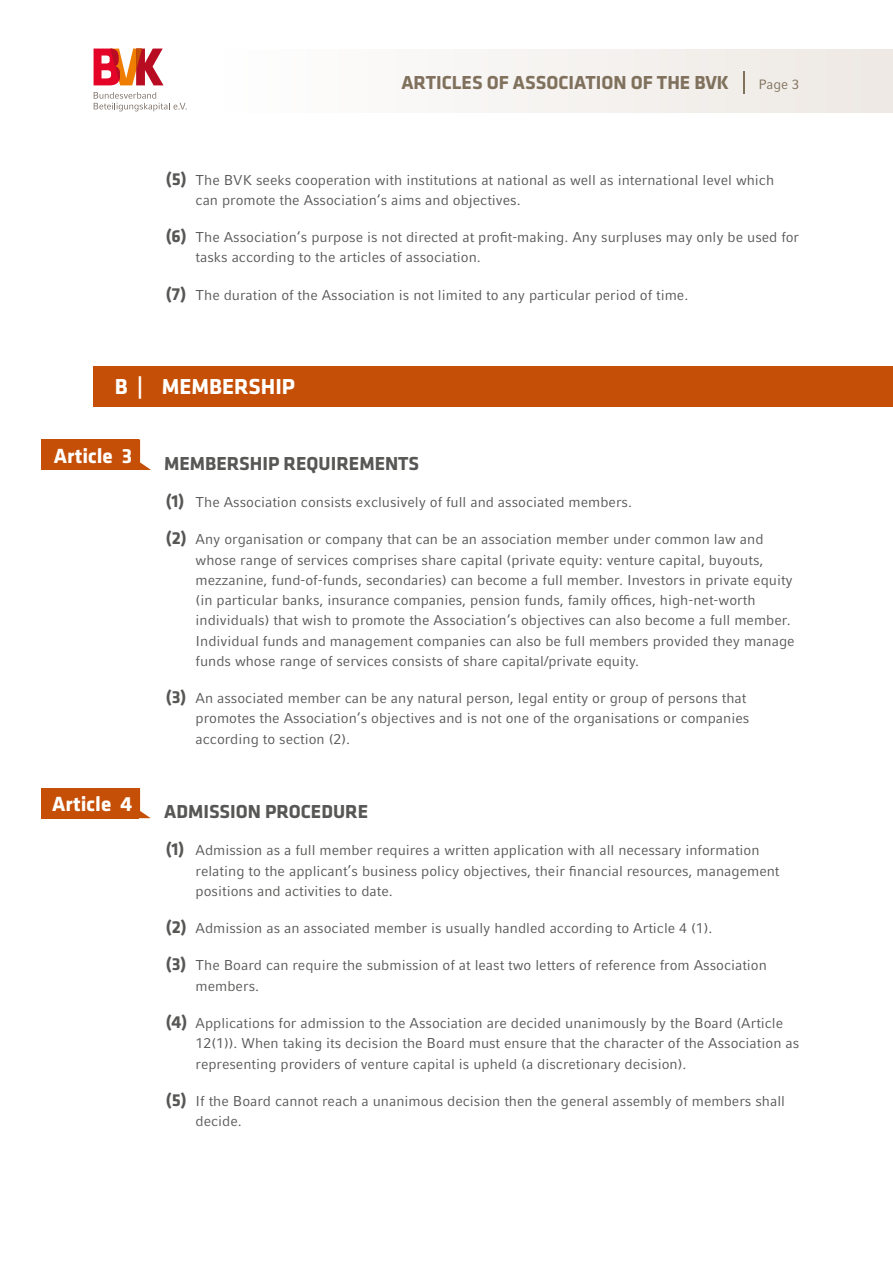
<style>
.page{position:relative;width:893px;height:1263px;background:#fff}
.page>*{position:absolute;margin:0;border:0;box-sizing:border-box;transform-origin:0 0}
.t1{font:700 22.5px "Klavika Basic";color:#fff}
.t2{font:700 21.3px "Klavika Basic";color:#fff}
.t3{font:700 19.8px "Arial";color:#fff}
.t4{font:700 19.5px "Klavika Basic";color:#575756}
.t5{font:700 19.5px "Klavika Basic";color:#80715d}
.t6{font:14.25px/20.2px "Compatil Fact LT Pro";color:#575756}
.t7{font:13.5px "Compatil Fact LT Pro";color:#80715d}
.s1{font-family:"Klavika Basic";font-weight:700;font-size:18px}
.s2{font-family:"Klavika Basic";font-size:21.3px}
</style>
<div class="page">
<div style="left:224px;top:49px;width:669px;height:63px;background:linear-gradient(to right,#fefefe,#ede8e3)"></div>
<svg style="left:743px;top:71px;width:1px;height:22px"></svg>
<svg style="left:94px;top:92px;width:93px;height:19px"></svg>
<svg style="left:94px;top:49px;width:70px;height:36px"></svg>
<div style="left:94px;top:366px;width:799px;height:41px;background:#c64f07"></div>
<div style="left:41px;top:440px;width:98px;height:30px;background:#c64f07"></div>
<svg style="left:139px;top:440px;width:12px;height:30px"></svg>
<div style="left:41px;top:788px;width:98px;height:30px;background:#c64f07"></div>
<svg style="left:139px;top:788px;width:12px;height:30px"></svg>
<h3 class="t5" style="left:401px;top:68px;width:329px">ARTICLES OF ASSOCIATION OF THE BVK</h3>
<p class="t7" style="left:759px;top:76px;width:42px">Page 3</p>
<p class="t6" style="left:196px;top:169px;width:580px;text-indent:-30px"><span class="s1">(5)</span> The BVK seeks cooperation with institutions at national as well as international level which can promote the Association‘s aims and objectives.</p>
<p class="t6" style="left:196px;top:227px;width:605px;text-indent:-30px"><span class="s1">(6)</span> The Association‘s purpose is not directed at profit-making. Any surpluses may only be used for tasks according to the articles of association.</p>
<p class="t6" style="left:166px;top:285px;width:524px"><span class="s1">(7)</span> The duration of the Association is not limited to any particular period of time.</p>
<h1 class="t1" style="left:115px;top:371px;width:182px">B | MEMBERSHIP</h1>
<h3 class="t3" style="left:105px;top:440px;width:25px">§ <span class="s2">3</span></h3>
<h2 class="t2" style="left:54px;top:440px;width:80px">Article 3</h2>
<h3 class="t4" style="left:164px;top:449px;width:257px">MEMBERSHIP REQUIREMENTS</h3>
<p class="t6" style="left:166px;top:492px;width:468px"><span class="s1">(1)</span> The Association consists exclusively of full and associated members.</p>
<p class="t6" style="left:196px;top:529px;width:601px;text-indent:-30px"><span class="s1">(2)</span> Any organisation or company that can be an association member under common law and whose range of services comprises share capital (private equity: venture capital, buyouts, mezzanine, fund-of-funds, secondaries) can become a full member. Investors in private equity (in particular banks, insurance companies, pension funds, family offices, high-net-worth individuals) that wish to promote the Association‘s objectives can also become a full member.<br>Individual funds and management companies can also be full members provided they manage funds whose range of services consists of share capital/private equity.</p>
<p class="t6" style="left:196px;top:688px;width:555px;text-indent:-30px"><span class="s1">(3)</span> An associated member can be any natural person, legal entity or group of persons that promotes the Association‘s objectives and is not one of the organisations or companies according to section (2).</p>
<h3 class="t3" style="left:104px;top:788px;width:27px">§ <span class="s2">4</span></h3>
<h3 class="t4" style="left:164px;top:798px;width:205px">ADMISSION PROCEDURE</h3>
<p class="t6" style="left:196px;top:840px;width:585px;text-indent:-30px"><span class="s1">(1)</span> Admission as a full member requires a written application with all necessary information relating to the applicant’s business policy objectives, their financial resources, management positions and activities to date.</p>
<p class="t6" style="left:166px;top:918px;width:548px"><span class="s1">(2)</span> Admission as an associated member is usually handled according to Article 4 (1).</p>
<p class="t6" style="left:196px;top:955px;width:573px;text-indent:-30px"><span class="s1">(3)</span> The Board can require the submission of at least two letters of reference from Association members.</p>
<p class="t6" style="left:196px;top:1013px;width:605px;text-indent:-30px"><span class="s1">(4)</span> Applications for admission to the Association are decided unanimously by the Board (Article<br>12(1)). When taking its decision the Board must ensure that the character of the Association as representing providers of venture capital is upheld (a discretionary decision).</p>
<p class="t6" style="left:196px;top:1091px;width:591px;text-indent:-30px"><span class="s1">(5)</span> If the Board cannot reach a unanimous decision then the general assembly of members shall decide.</p>
<h2 class="t2" style="left:52px;top:788px;width:82px">Article 4</h2>
</div>
